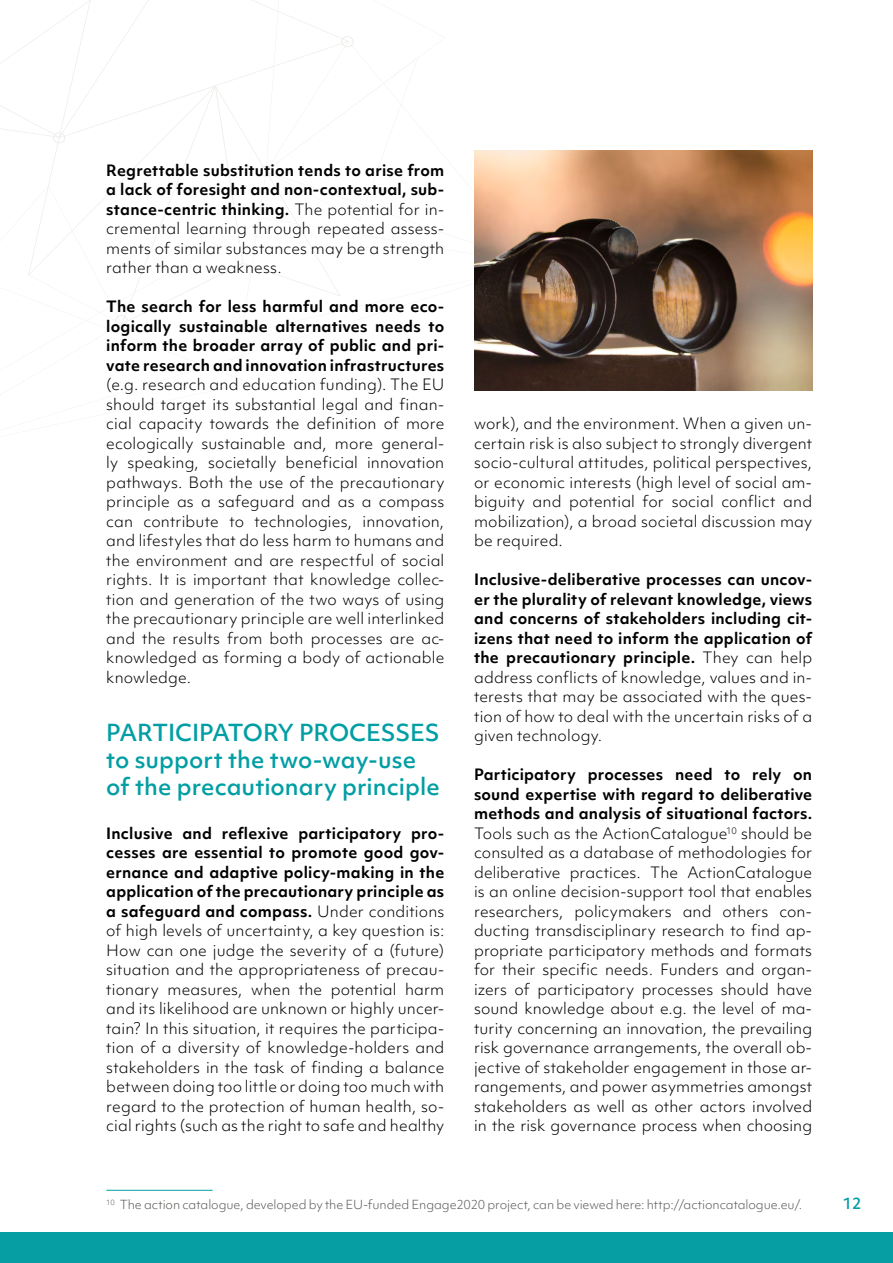
<style>
.page{position:relative;width:893px;height:1263px;background:#fff}
.page>*{position:absolute;margin:0;border:0;box-sizing:border-box;transform-origin:0 0}
.t1{font:500 22.5px/27px "Objektiv Mk 1";color:#019ea4}
.t2{font:300 15px/19.5px "Objektiv Mk 1";letter-spacing:.01em;color:#000101;text-align:justify}
.t3{font:700 15px/19.5px "Objektiv Mk 1";letter-spacing:.015em;color:#000101;text-align:justify}
.t4{font:500 15px "Objektiv Mk 1";color:#019ea4}
.t5{font:300 12px "Objektiv Mk 1";letter-spacing:-.005em;color:#5d5a58}
.s1{font-weight:700}
.s2{font-weight:300}
</style>
<div class="page">
<div style="left:0;top:1232px;width:893px;height:31px;background:#069da3"></div>
<svg style="left:0;top:0;width:445px;height:367px"></svg>
<img style="left:474px;top:150px;width:338px;height:240px">
<hr style="left:106px;top:1190px;width:107px;height:1px;background:#069da3">
<p class="t2" style="left:106px;top:160px;width:340px"><span class="s1">Regrettable substitution tends to arise from a lack of foresight and non-contextual, sub&shy;stance-centric thinking.</span> The potential for in&shy;cremental learning through repeated assess&shy;ments of similar substances may be a strength rather than a weakness.</p>
<p class="t3" style="left:106px;top:297px;width:340px">The search for less harmful and more eco&shy;logically sustainable alternatives needs to inform the broader array of public and pri&shy;vate research and innovation infrastructures</p>
<p class="t2" style="left:106px;top:375px;width:340px">(e.g. research and education funding). The EU should target its substantial legal and finan&shy;cial capacity towards the definition of more ecologically sustainable and, more general&shy;ly speaking, societally beneficial innovation pathways. Both the use of the precautionary principle as a safeguard and as a compass can contribute to technologies, innovation, and lifestyles that do less harm to humans and the environment and are respectful of social rights. It is important that knowledge collec&shy;tion and generation of the two ways of using the precautionary principle are well interlinked and the results from both processes are ac&shy;knowledged as forming a body of actionable knowledge.</p>
<h1 class="t1" style="left:106px;top:719px;width:335px">PARTICIPATORY PROCESSES to support the two-way-use of the precautionary principle</h1>
<p class="t2" style="left:106px;top:823px;width:340px"><span class="s1">Inclusive and reflexive participatory pro&shy;cesses are essential to promote good gov&shy;ernance and adaptive policy-making in the application of the precautionary principle as a safeguard and compass.</span> Under conditions of high levels of uncertainty, a key question is:<br>How can one judge the severity of a (future) situation and the appropriateness of precau&shy;tionary measures, when the potential harm and its likelihood are unknown or highly uncer&shy;tain? In this situation, it requires the participa&shy;tion of a diversity of knowledge-holders and stakeholders in the task of finding a balance between doing too little or doing too much with regard to the protection of human health, so&shy;cial rights (such as the right to safe and healthy</p>
<p class="t2" style="left:474px;top:414px;width:340px">work), and the environment. When a given un&shy;certain risk is also subject to strongly divergent socio-cultural attitudes, political perspectives, or economic interests (high level of social am&shy;biguity and potential for social conflict and mobilization), a broad societal discussion may be required.</p>
<p class="t3" style="left:474px;top:570px;width:340px">Inclusive-deliberative processes can uncov&shy;er the plurality of relevant knowledge, views and concerns of stakeholders including cit&shy;izens that need to inform the application of the precautionary principle. <span class="s2">They can help address conflicts of knowledge, values and in&shy;terests that may be associated with the ques&shy;tion of how to deal with the uncertain risks of a given technology.</span></p>
<p class="t2" style="left:474px;top:765px;width:340px"><span class="s1">Participatory processes need to rely on sound expertise with regard to deliberative methods and analysis of situational factors.<br></span>Tools such as the ActionCatalogue<sup>10</sup> should be consulted as a database of methodologies for deliberative practices. The ActionCatalogue is an online decision-support tool that enables researchers, policymakers and others con&shy;ducting transdisciplinary research to find ap&shy;propriate participatory methods and formats for their specific needs. Funders and organ&shy;izers of participatory processes should have sound knowledge about e.g. the level of ma&shy;turity concerning an innovation, the prevailing risk governance arrangements, the overall ob&shy;jective of stakeholder engagement in those ar&shy;rangements, and power asymmetries amongst stakeholders as well as other actors involved in the risk governance process when choosing</p>
<p class="t5" style="left:106px;top:1197px;width:697px"><sup>10</sup> The action catalogue, developed by the EU-funded Engage2020 project, can be viewed here: http://actioncatalogue.eu/.</p>
<p class="t4" style="left:843px;top:1193px;width:20px">12</p>
</div>
